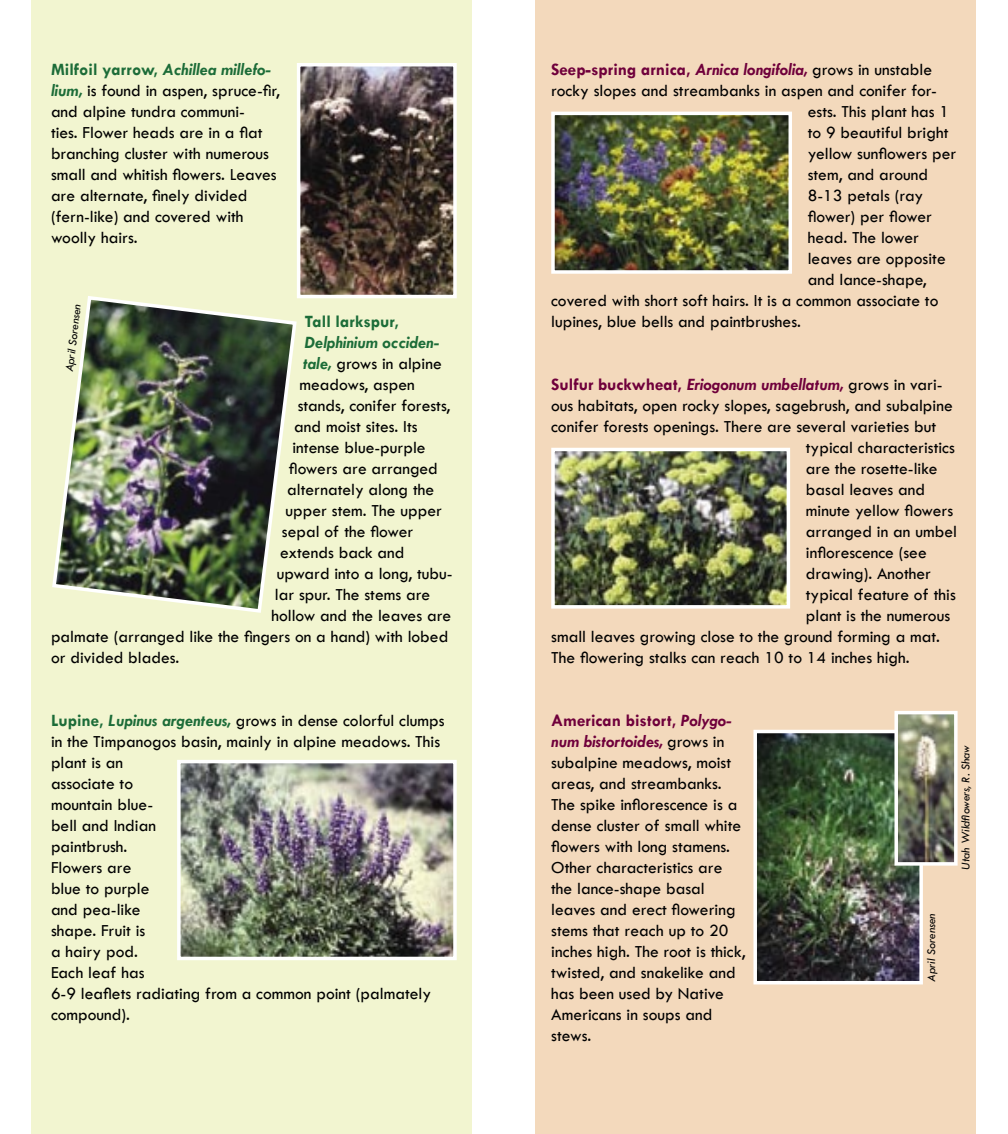
<style>
.page{position:relative;width:1008px;height:1134px;background:#fff}
.page>*{position:absolute;margin:0;border:0;box-sizing:border-box;transform-origin:0 0}
.Bode_Text_NO_INDENT{font:17.5px/21px "Tw Cen";color:#000}
.Bode_Text_NO_INDENT-2{font:700 17.5px "Tw Cen";color:#6f003b}
.Bode_Text_NO_INDENT-3{font:italic 700 17.5px "Tw Cen";color:#6f003b}
.Bode_Text_NO_INDENT-4{font:italic 700 17.5px "Tw Cen";color:#1c6c38}
.Bode_Text_NO_INDENT-5{font:700 17.5px "Tw Cen";color:#1c6c38}
.Head1{font:italic 12.25px "Tw Cen";color:#000}
.s1{font-weight:700;color:#1c6c38}
.s2{font-weight:700;font-style:italic;color:#1c6c38}
.s3{font-style:italic}
.s4{font-weight:400;color:#000}
.s5{font-style:normal}
.s6{font-weight:400;font-style:normal;color:#000}
.s7{font-weight:700;color:#6f003b}
.s8{font-weight:700;font-style:italic;color:#6f003b}
</style>
<div class="page">
<div style="left:32px;top:0;width:441px;height:1134px;background:#f2f5d0"></div>
<div style="left:535px;top:0;width:441px;height:1134px;background:#f3d9bc"></div>
<img style="left:556px;top:117px;width:231px;height:152px">
<div style="left:551px;top:112px;width:241px;height:162px;border:4px solid #fff"></div>
<img style="left:556px;top:453px;width:229px;height:151px">
<div style="left:551px;top:448px;width:239px;height:161px;border:4px solid #fff"></div>
<img style="left:758px;top:735px;width:160px;height:244px">
<div style="left:753px;top:730px;width:170px;height:254px;border:4px solid #fff"></div>
<img style="left:899px;top:716px;width:54px;height:145px">
<div style="left:894px;top:711px;width:64px;height:155px;border:4px solid #fff"></div>
<img style="left:302px;top:68px;width:150px;height:225px">
<div style="left:297px;top:63px;width:160px;height:235px;border:4px solid #fff"></div>
<img style="left:52px;top:294px;width:247px;height:319px">
<img style="left:181px;top:764px;width:272px;height:192px">
<div style="left:177px;top:760px;width:280px;height:200px;border:3px solid #fff"></div>
<p class="Bode_Text_NO_INDENT" style="left:51px;top:59px;width:231px"><span class="s1">Milfoil yarrow,</span> <span class="s2">Achillea millefo&shy;lium,</span> is found in aspen, spruce-fir, and alpine tundra communi-<br>ties. Flower heads are in a flat branching cluster with numerous small and whitish flowers. Leaves are alternate, finely divided (fern-like) and covered with woolly hairs.</p>
<p class="Head1" style="left:62px;top:371px;width:70px;rotate:-83deg">April Sorensen</p>
<p class="Bode_Text_NO_INDENT-5" style="left:305px;top:311px;width:96px">Tall larkspur,</p>
<p class="Bode_Text_NO_INDENT-4" style="left:305px;top:332px;width:136px">Delphinium occiden-</p>
<p class="Bode_Text_NO_INDENT" style="left:303px;top:353px;width:140px"><span class="s2">tale,</span> grows in alpine</p>
<p class="Bode_Text_NO_INDENT" style="left:299px;top:374px;width:117px">meadows, aspen</p>
<p class="Bode_Text_NO_INDENT" style="left:298px;top:395px;width:154px">stands, conifer forests,</p>
<p class="Bode_Text_NO_INDENT" style="left:294px;top:416px;width:125px">and moist sites. Its</p>
<p class="Bode_Text_NO_INDENT" style="left:292px;top:437px;width:135px">intense blue-purple</p>
<p class="Bode_Text_NO_INDENT" style="left:289px;top:458px;width:150px">flowers are arranged</p>
<p class="Bode_Text_NO_INDENT" style="left:287px;top:479px;width:148px">alternately along the</p>
<p class="Bode_Text_NO_INDENT" style="left:285px;top:500px;width:158px">upper stem. The upper</p>
<p class="Bode_Text_NO_INDENT" style="left:282px;top:521px;width:133px">sepal of the flower</p>
<p class="Bode_Text_NO_INDENT" style="left:280px;top:542px;width:126px">extends back and</p>
<p class="Bode_Text_NO_INDENT" style="left:277px;top:563px;width:177px">upward into a long, tubu-</p>
<p class="Bode_Text_NO_INDENT" style="left:275px;top:584px;width:157px">lar spur. The stems are</p>
<p class="Bode_Text_NO_INDENT" style="left:271px;top:605px;width:181px">hollow and the leaves are</p>
<p class="Bode_Text_NO_INDENT" style="left:51px;top:626px;width:399px">palmate (arranged like the fingers on a hand) with lobed</p>
<p class="Bode_Text_NO_INDENT" style="left:51px;top:647px;width:130px">or divided blades.</p>
<p class="Bode_Text_NO_INDENT" style="left:51px;top:710px;width:395px"><span class="s1">Lupine,</span> <span class="s2">Lupinus argenteus,</span> grows in dense colorful clumps in the Timpanogos basin, mainly in alpine meadows. This plant is an<br>associate to<br>mountain blue-<br>bell and Indian<br>paintbrush.<br>Flowers are<br>blue to purple<br>and pea-like<br>shape. Fruit is<br>a hairy pod.<br>Each leaf has<br>6-9 leaflets radiating from a common point (palmately compound).</p>
<p class="Bode_Text_NO_INDENT-2" style="left:551px;top:59px;width:382px">Seep-spring arnica, <span class="s3">Arnica longifolia,</span> <span class="s4">grows in unstable</span></p>
<p class="Bode_Text_NO_INDENT" style="left:551px;top:80px;width:387px">rocky slopes and streambanks in aspen and conifer for-</p>
<p class="Bode_Text_NO_INDENT" style="left:808px;top:101px;width:143px">ests. This plant has 1</p>
<p class="Bode_Text_NO_INDENT" style="left:808px;top:122px;width:142px">to 9 beautiful bright</p>
<p class="Bode_Text_NO_INDENT" style="left:808px;top:143px;width:150px">yellow sunflowers per</p>
<p class="Bode_Text_NO_INDENT" style="left:808px;top:164px;width:122px">stem, and around</p>
<p class="Bode_Text_NO_INDENT" style="left:808px;top:185px;width:117px">8-13 petals (ray</p>
<p class="Bode_Text_NO_INDENT" style="left:808px;top:206px;width:126px">flower) per flower</p>
<p class="Bode_Text_NO_INDENT" style="left:808px;top:227px;width:113px">head. The lower</p>
<p class="Bode_Text_NO_INDENT" style="left:808px;top:248px;width:140px">leaves are opposite</p>
<p class="Bode_Text_NO_INDENT" style="left:808px;top:269px;width:120px">and lance-shape,</p>
<p class="Bode_Text_NO_INDENT" style="left:551px;top:290px;width:389px">covered with short soft hairs. It is a common associate to</p>
<p class="Bode_Text_NO_INDENT" style="left:551px;top:311px;width:251px">lupines, blue bells and paintbrushes.</p>
<p class="Bode_Text_NO_INDENT-3" style="left:551px;top:374px;width:393px"><span class="s5">Sulfur buckwheat,</span> Eriogonum umbellatum, <span class="s6">grows in vari-</span></p>
<p class="Bode_Text_NO_INDENT" style="left:551px;top:395px;width:403px">ous habitats, open rocky slopes, sagebrush, and subalpine</p>
<p class="Bode_Text_NO_INDENT" style="left:551px;top:416px;width:387px">conifer forests openings. There are several varieties but</p>
<p class="Bode_Text_NO_INDENT" style="left:806px;top:437px;width:150px">typical characteristics</p>
<p class="Bode_Text_NO_INDENT" style="left:806px;top:458px;width:133px">are the rosette-like</p>
<p class="Bode_Text_NO_INDENT" style="left:806px;top:479px;width:121px">basal leaves and</p>
<p class="Bode_Text_NO_INDENT" style="left:806px;top:500px;width:149px">minute yellow flowers</p>
<p class="Bode_Text_NO_INDENT" style="left:806px;top:521px;width:153px">arranged in an umbel</p>
<p class="Bode_Text_NO_INDENT" style="left:806px;top:542px;width:122px">inflorescence (see</p>
<p class="Bode_Text_NO_INDENT" style="left:806px;top:563px;width:127px">drawing). Another</p>
<p class="Bode_Text_NO_INDENT" style="left:806px;top:584px;width:152px">typical feature of this</p>
<p class="Bode_Text_NO_INDENT" style="left:806px;top:605px;width:146px">plant is the numerous</p>
<p class="Bode_Text_NO_INDENT" style="left:551px;top:626px;width:390px">small leaves growing close to the ground forming a mat.</p>
<p class="Bode_Text_NO_INDENT" style="left:551px;top:647px;width:360px">The flowering stalks can reach 10 to 14 inches high.</p>
<p class="Bode_Text_NO_INDENT" style="left:551px;top:710px;width:196px"><span class="s7">American bistort,</span> <span class="s8">Polygo&shy;num bistortoides,</span> grows in subalpine meadows, moist areas, and streambanks.<br>The spike inflorescence is a dense cluster of small white flowers with long stamens.<br>Other characteristics are the lance-shape basal leaves and erect flowering stems that reach up to 20 inches high. The root is thick, twisted, and snakelike and has been used by Native<br>Americans in soups and stews.</p>
<p class="Head1" style="left:924px;top:982px;width:70px;rotate:-90deg">April Sorensen</p>
<p class="Head1" style="left:958px;top:870px;width:126px;rotate:-90deg">Utah Wildflowers, R. Shaw</p>
</div>
